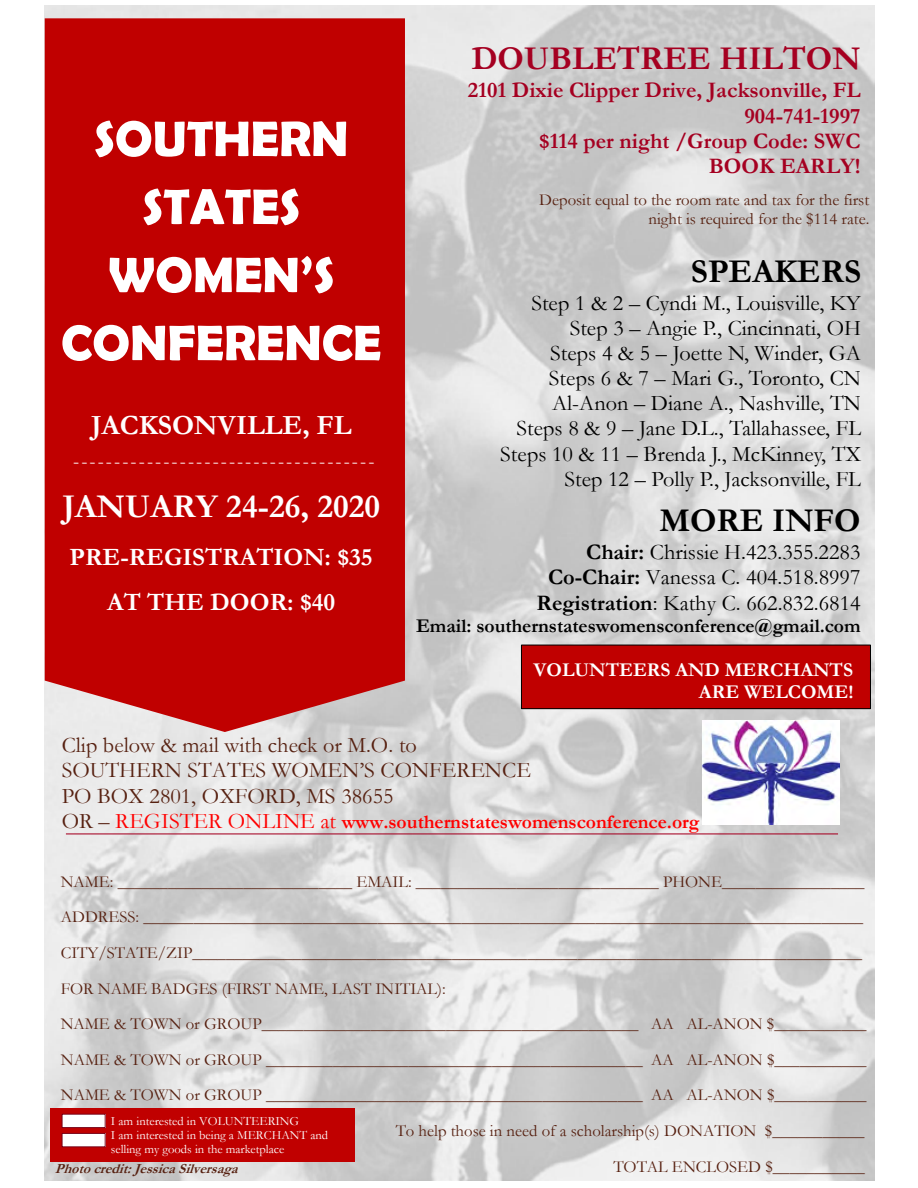
<style>
.page{position:relative;width:918px;height:1188px;background:#fff}
.page>*{position:absolute;margin:0;border:0;box-sizing:border-box;transform-origin:0 0}
.t1{font:700 50.25px/68.1px "Berlin Sans FB Demi";color:#fff;text-align:center}
.t2{font:700 33.45px "Garamond";color:#fff}
.t3{font:700 33.45px "Garamond";color:#a50021}
.t4{font:700 33.45px "Garamond";color:#000}
.t5{font:700 27.9px "Garamond";color:#fff}
.t6{font:700 25.05px/45px "Garamond";color:#fff;text-align:center}
.t7{font:22.2px/25px "Garamond";color:#000;text-align:right}
.t8{font:22.2px/25.2px "Garamond";color:#572111}
.t9{font:700 22.2px/25px "Garamond";color:#a50021;text-align:right}
.t10{font:700 19.65px "Garamond";color:#f00}
.t11{font:700 19.65px "Garamond";color:#000}
.t12{font:19.65px "Garamond";color:#fff}
.t13{font:700 19.65px/22px "Garamond";color:#fff;text-align:right}
.t14{font:16.8px/18.8px "Garamond";color:#572111;text-align:right}
.t15{font:italic 700 13.95px "Garamond";color:#572111}
.t16{font:12.6px/14.1px "Garamond";color:#fff}
.s1{font-weight:700}
.s2{font-weight:400;font-size:22.2px;color:#572111}
.s3{font-weight:400;font-size:22.2px}
</style>
<div class="page">
<img style="left:45px;top:6px;width:830px;height:1174px">
<img style="left:703px;top:721px;width:137px;height:104px">
<div style="left:45px;top:18px;width:360px;height:714px;background:#c00000"></div>
<hr style="left:66px;top:833px;width:772px;height:1px;background:#a50021">
<div style="left:50px;top:1108px;width:305px;height:54px;background:#c00000"></div>
<div style="left:62px;top:1114px;width:43px;height:14px;background:#fff"></div>
<div style="left:62px;top:1114px;width:43px;height:14px;border:1px solid #780015"></div>
<div style="left:62px;top:1133px;width:43px;height:14px;background:#fff"></div>
<div style="left:62px;top:1133px;width:43px;height:14px;border:1px solid #780015"></div>
<div style="left:521px;top:645px;width:349px;height:64px;background:#c00000"></div>
<div style="left:521px;top:645px;width:350px;height:64px;border:1px solid #000"></div>
<h1 class="t1" style="left:61px;top:104px;width:322px">SOUTHERN<br>STATES<br>WOMEN’S<br>CONFERENCE</h1>
<h3 class="t5" style="left:91px;top:406px;width:262px">JACKSONVILLE, FL</h3>
<p class="t12" style="left:73px;top:447px;width:303px">-------------------------------------</p>
<h2 class="t2" style="left:62px;top:484px;width:319px">JANUARY 24-26, 2020</h2>
<h3 class="t6" style="left:70px;top:534px;width:305px">PRE-REGISTRATION: $35<br>AT THE DOOR: $40</h3>
<h2 class="t3" style="left:471px;top:36px;width:391px">DOUBLETREE HILTON</h2>
<h3 class="t9" style="left:468px;top:78px;width:395px">2101 Dixie Clipper Drive, Jacksonville, FL<br>904-741-1997<br>$114 per night /Group Code: SWC<br>BOOK EARLY!</h3>
<p class="t14" style="left:539px;top:190px;width:332px">Deposit equal to the room rate and tax for the first night is required for the $114 rate.</p>
<h2 class="t4" style="left:691px;top:248px;width:172px">SPEAKERS</h2>
<p class="t7" style="left:500px;top:290px;width:362px">Step 1 &amp; 2 – Cyndi M., Louisville, KY Step 3 – Angie P., Cincinnati, OH<br>Steps 4 &amp; 5 – Joette N, Winder, GA Steps 6 &amp; 7 – Mari G., Toronto, CN Al-Anon – Diane A., Nashville, TN<br>Steps 8 &amp; 9 – Jane D.L., Tallahassee, FL Steps 10 &amp; 11 – Brenda J., McKinney, TX Step 12 – Polly P., Jacksonville, FL</p>
<h2 class="t4" style="left:660px;top:498px;width:203px">MORE INFO</h2>
<h3 class="t7" style="left:537px;top:539px;width:326px"><span class="s1">Chair:</span> Chrissie H.423.355.2283<br><span class="s1">Co-Chair:</span> Vanessa C. 404.518.8997<br><span class="s1">Registration</span>: Kathy C. 662.832.6814</h3>
<p class="t11" style="left:416px;top:613px;width:446px">Email: southernstateswomensconference@gmail.com</p>
<p class="t13" style="left:534px;top:659px;width:321px">VOLUNTEERS AND MERCHANTS<br>ARE WELCOME!</p>
<h3 class="t8" style="left:62px;top:732px;width:471px">Clip below &amp; mail with check or M.O. to<br>SOUTHERN STATES WOMEN’S CONFERENCE<br>PO BOX 2801, OXFORD, MS 38655</h3>
<p class="t10" style="left:62px;top:808px;width:639px"><span class="s2">OR –</span> <span class="s3">REGISTER ONLINE at</span> www.southernstateswomensconference.org</p>
<p class="t14" style="left:61px;top:872px;width:805px">NAME: ____________________________ EMAIL: _____________________________ PHONE_________________</p>
<p class="t14" style="left:61px;top:907px;width:804px">ADDRESS: ______________________________________________________________________________________</p>
<p class="t14" style="left:61px;top:943px;width:803px">CITY/STATE/ZIP________________________________________________________________________________</p>
<p class="t14" style="left:61px;top:979px;width:387px">FOR NAME BADGES (FIRST NAME, LAST INITIAL):</p>
<p class="t14" style="left:61px;top:1014px;width:807px">NAME &amp; TOWN or GROUP_____________________________________________ AA AL-ANON $___________</p>
<p class="t14" style="left:61px;top:1050px;width:807px">NAME &amp; TOWN or GROUP _____________________________________________ AA AL-ANON $___________</p>
<p class="t14" style="left:61px;top:1085px;width:807px">NAME &amp; TOWN or GROUP _____________________________________________ AA AL-ANON $___________</p>
<p class="t14" style="left:396px;top:1121px;width:470px">To help those in need of a scholarship(s) DONATION $___________</p>
<p class="t14" style="left:613px;top:1157px;width:253px">TOTAL ENCLOSED $___________</p>
<p class="t16" style="left:111px;top:1113px;width:219px">I am interested in VOLUNTEERING<br>I am interested in being a MERCHANT and selling my goods in the marketplace</p>
<p class="t15" style="left:55px;top:1159px;width:191px">Photocredit:JessicaSilversaga</p>
</div>
